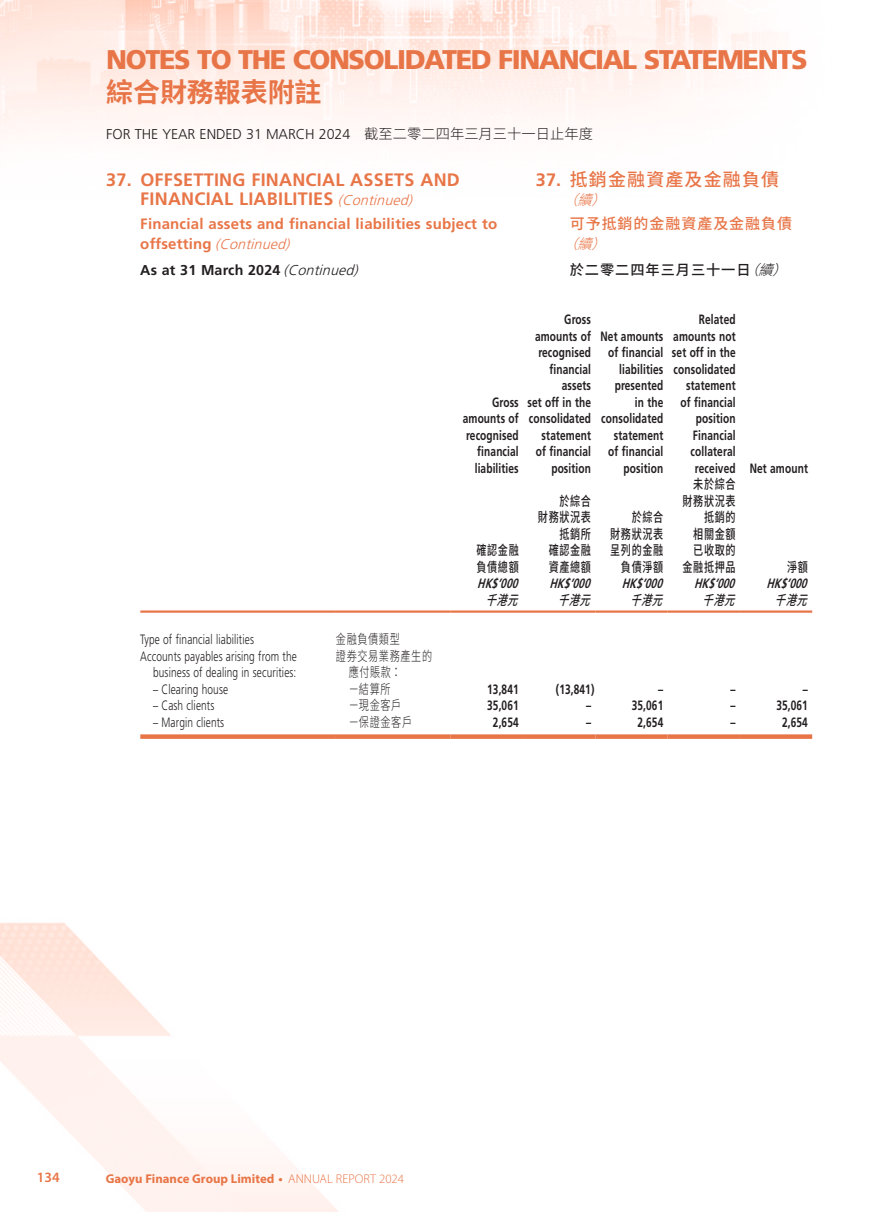
<style>
.page{position:relative;width:893px;height:1212px;background:#fff}
.page>*{position:absolute;margin:0;border:0;box-sizing:border-box;transform-origin:0 0}
.t1{font:900 27px "Frutiger LT Std";letter-spacing:-.05em;color:#e87547}
.t2{font:700 27px "Source Han Sans TC";letter-spacing:-.005em;color:#e87547}
.Heading_1{font:700 18px/19.5px "Frutiger LT Std";letter-spacing:.015em;color:#e87547;text-align:center}
.C_Heading_1{font:500 18px "Source Han Sans TC";letter-spacing:.065em;color:#e87547}
.Heading_2{font:700 15px "Frutiger LT Std";letter-spacing:.015em;color:#e87547}
.C_Heading_2{font:500 15px "Source Han Sans TC";letter-spacing:.065em;color:#e87547}
.t3{font:300 14.25px "Frutiger LT Std";letter-spacing:-.005em;color:#231f20}
.Body_Text{font:700 14.25px "Frutiger LT Std";color:#231f20}
.Heading_2-2{font:italic 300 14.25px "Frutiger LT Std";color:#e87547}
.C_Body_Text{font:500 14.25px "Source Han Sans TC";letter-spacing:.065em;color:#231f20}
.t4{font:600 14.25px "Myriad Pro";color:#e87547}
.C_Heading_1-2{font:italic 300 14.25px "Source Han Sans TC";color:#e87547}
.C_Heading_2-2{font:italic 300 14.25px "Source Han Sans TC";color:#e87547}
.Body_Text-2{font:700 13.5px "Frutiger LT Std";letter-spacing:.015em;color:#231f20;scale:.75 1}
.Body_Text-3{font:300 13.5px/16.5px "Frutiger LT Std";letter-spacing:.015em;color:#231f20;text-align:right;scale:.75 1}
.Body_Text-4{font:500 13.5px "Source Han Sans TC";letter-spacing:.065em;color:#231f20;scale:.75 1}
.Body_Text-5{font:italic 700 13.5px "Frutiger LT Std";color:#231f20;scale:.75 1}
.Body_Text-6{font:300 13.5px/16.5px "Source Han Sans TC";letter-spacing:.065em;color:#231f20;scale:.75 1}
.Body_Text-7{font:italic 500 13.5px "Source Han Sans TC";color:#231f20;scale:.75 1}
.t5{font:700 12.75px "Myriad Pro";color:#e87547}
.s1{font-family:"Source Han Sans TC"}
.s2{font-weight:300;font-style:italic;font-size:14.25px}
.s3{font-weight:700;font-style:normal;font-size:15px}
.s4{font-weight:300;font-style:italic}
.s5{font-family:"Frutiger LT Std";font-weight:700}
.s6{font-weight:300}
</style>
<div class="page">
<img style="left:0;top:922px;width:339px;height:290px">
<img style="left:0;top:0;width:774px;height:133px">
<hr style="left:140px;top:610px;width:196px;height:3px;background:#e87547">
<hr style="left:336px;top:610px;width:115px;height:3px;background:#e87547">
<hr style="left:451px;top:610px;width:72px;height:3px;background:#e87547">
<hr style="left:523px;top:610px;width:72px;height:3px;background:#e87547">
<hr style="left:595px;top:610px;width:73px;height:3px;background:#e87547">
<hr style="left:668px;top:610px;width:72px;height:3px;background:#e87547">
<hr style="left:740px;top:610px;width:72px;height:3px;background:#e87547">
<div style="left:140px;top:734px;width:196px;height:5px;background:#e87547"></div>
<div style="left:336px;top:734px;width:115px;height:5px;background:#e87547"></div>
<div style="left:451px;top:734px;width:72px;height:5px;background:#e87547"></div>
<div style="left:523px;top:734px;width:72px;height:5px;background:#e87547"></div>
<div style="left:595px;top:734px;width:73px;height:5px;background:#e87547"></div>
<div style="left:668px;top:734px;width:72px;height:5px;background:#e87547"></div>
<div style="left:740px;top:734px;width:72px;height:5px;background:#e87547"></div>
<h1 class="t1" style="left:106px;top:43px;width:703px">NOTES TO THE CONSOLIDATED FINANCIAL STATEMENTS</h1>
<h1 class="t2" style="left:106px;top:77px;width:217px">綜合財務報表附註</h1>
<p class="t3" style="left:106px;top:126px;width:488px">FOR THE YEAR ENDED 31 MARCH 2024 <span class="s1">截至二零二四年三月三十一日止年度</span></p>
<p class="Heading_1" style="left:106px;top:170px;width:355px">37. OFFSETTING FINANCIAL ASSETS AND<br>FINANCIAL LIABILITIES <span class="s2">(Continued)</span></p>
<p class="Heading_2" style="left:140px;top:215px;width:358px">Financial assets and financial liabilities subject to</p>
<p class="Heading_2-2" style="left:140px;top:236px;width:155px"><span class="s3">o ff s e tt i n g</span> (Continued)</p>
<p class="Body_Text" style="left:140px;top:261px;width:223px">As a t 3 1 M a rc h 2 0 2 4 <span class="s4">(Continued)</span></p>
<p class="C_Heading_1" style="left:536px;top:169px;width:245px"><span class="s5">37.</span> 抵銷金融資產及金融負債</p>
<p class="C_Heading_1-2" style="left:563px;top:192px;width:55px">（續）</p>
<p class="C_Heading_2" style="left:570px;top:215px;width:224px">可予抵銷的金融資產及金融負債</p>
<p class="C_Heading_2-2" style="left:563px;top:235px;width:55px">（續）</p>
<p class="C_Body_Text" style="left:570px;top:261px;width:229px">於二零二四年三月三十一日<span class="s4">（續）</span></p>
<p class="Body_Text-2" style="left:492px;top:394px;width:37px">Gross</p>
<p class="Body_Text-2" style="left:463px;top:411px;width:76px">amounts of</p>
<p class="Body_Text-2" style="left:466px;top:427px;width:72px">recognised</p>
<p class="Body_Text-2" style="left:477px;top:444px;width:57px">financial</p>
<p class="Body_Text-2" style="left:475px;top:460px;width:60px">liabilities</p>
<p class="Body_Text-4" style="left:476px;top:543px;width:58px">確認金融</p>
<p class="Body_Text-4" style="left:476px;top:559px;width:58px">負債總額</p>
<p class="Body_Text-2" style="left:564px;top:312px;width:37px">Gross</p>
<p class="Body_Text-2" style="left:535px;top:328px;width:76px">amounts of</p>
<p class="Body_Text-2" style="left:538px;top:345px;width:72px">recognised</p>
<p class="Body_Text-2" style="left:549px;top:361px;width:57px">financial</p>
<p class="Body_Text-2" style="left:562px;top:378px;width:41px">assets</p>
<p class="Body_Text-2" style="left:527px;top:394px;width:86px">set off in the</p>
<p class="Body_Text-2" style="left:529px;top:411px;width:84px">consolidated</p>
<p class="Body_Text-2" style="left:542px;top:427px;width:67px">statement</p>
<p class="Body_Text-2" style="left:536px;top:444px;width:75px">of financial</p>
<p class="Body_Text-2" style="left:551px;top:460px;width:54px">position</p>
<p class="Body_Text-4" style="left:559px;top:493px;width:44px">於綜合</p>
<p class="Body_Text-4" style="left:538px;top:510px;width:72px">財務狀況表</p>
<p class="Body_Text-4" style="left:559px;top:526px;width:44px">抵銷所</p>
<p class="Body_Text-4" style="left:549px;top:543px;width:58px">確認金融</p>
<p class="Body_Text-4" style="left:549px;top:559px;width:58px">資產總額</p>
<p class="Body_Text-2" style="left:600px;top:328px;width:85px">Net amounts</p>
<p class="Body_Text-2" style="left:608px;top:345px;width:75px">of financial</p>
<p class="Body_Text-2" style="left:619px;top:361px;width:60px">liabilities</p>
<p class="Body_Text-2" style="left:615px;top:378px;width:66px">presented</p>
<p class="Body_Text-2" style="left:635px;top:394px;width:40px">in the</p>
<p class="Body_Text-2" style="left:601px;top:411px;width:84px">consolidated</p>
<p class="Body_Text-2" style="left:614px;top:427px;width:67px">statement</p>
<p class="Body_Text-2" style="left:608px;top:444px;width:75px">of financial</p>
<p class="Body_Text-2" style="left:624px;top:460px;width:54px">position</p>
<p class="Body_Text-4" style="left:632px;top:510px;width:44px">於綜合</p>
<p class="Body_Text-4" style="left:610px;top:526px;width:72px">財務狀況表</p>
<p class="Body_Text-4" style="left:610px;top:543px;width:72px">呈列的金融</p>
<p class="Body_Text-4" style="left:621px;top:559px;width:58px">負債淨額</p>
<p class="Body_Text-2" style="left:699px;top:312px;width:51px">Related</p>
<p class="Body_Text-2" style="left:673px;top:328px;width:85px">amounts not</p>
<p class="Body_Text-2" style="left:672px;top:345px;width:86px">set off in the</p>
<p class="Body_Text-2" style="left:673px;top:361px;width:84px">consolidated</p>
<p class="Body_Text-2" style="left:686px;top:378px;width:67px">statement</p>
<p class="Body_Text-2" style="left:680px;top:394px;width:75px">of financial</p>
<p class="Body_Text-2" style="left:696px;top:411px;width:54px">position</p>
<p class="Body_Text-2" style="left:693px;top:427px;width:58px">Financial</p>
<p class="Body_Text-2" style="left:691px;top:444px;width:62px">collateral</p>
<p class="Body_Text-2" style="left:695px;top:460px;width:56px">received</p>
<p class="Body_Text-2" style="left:750px;top:460px;width:79px">Net amount</p>
<p class="Body_Text-4" style="left:693px;top:477px;width:58px">未於綜合</p>
<p class="Body_Text-4" style="left:682px;top:493px;width:72px">財務狀況表</p>
<p class="Body_Text-4" style="left:704px;top:510px;width:44px">抵銷的</p>
<p class="Body_Text-4" style="left:693px;top:526px;width:58px">相關金額</p>
<p class="Body_Text-4" style="left:693px;top:543px;width:58px">已收取的</p>
<p class="Body_Text-4" style="left:682px;top:559px;width:72px">金融抵押品</p>
<p class="Body_Text-4" style="left:787px;top:559px;width:29px">淨額</p>
<p class="Body_Text-5" style="left:477px;top:576px;width:61px">HK$’000</p>
<p class="Body_Text-5" style="left:549px;top:576px;width:61px">HK$’000</p>
<p class="Body_Text-5" style="left:622px;top:576px;width:61px">HK$’000</p>
<p class="Body_Text-5" style="left:694px;top:576px;width:61px">HK$’000</p>
<p class="Body_Text-5" style="left:766px;top:576px;width:61px">HK$’000</p>
<p class="Body_Text-7" style="left:486px;top:592px;width:57px">千港元</p>
<p class="Body_Text-7" style="left:558px;top:592px;width:57px">千港元</p>
<p class="Body_Text-7" style="left:630px;top:592px;width:57px">千港元</p>
<p class="Body_Text-7" style="left:703px;top:592px;width:57px">千港元</p>
<p class="Body_Text-7" style="left:775px;top:592px;width:57px">千港元</p>
<p class="Body_Text-3" style="left:140px;top:631px;width:153px">Type of financial liabilities</p>
<p class="Body_Text-6" style="left:336px;top:631px;width:87px">金融負債類型</p>
<p class="Body_Text-3" style="left:140px;top:648px;width:210px">Accounts payables arising from the business of dealing in securities:</p>
<p class="Body_Text-6" style="left:349px;top:648px;width:113px;text-indent:-13px">證券交易業務產生的應付賬款：</p>
<p class="Body_Text-3" style="left:153px;top:681px;width:102px">– Clearing house</p>
<p class="Body_Text-6" style="left:349px;top:681px;width:57px">－結算所</p>
<p class="Body_Text-2" style="left:487px;top:681px;width:44px">13,841</p>
<p class="Body_Text-2" style="left:556px;top:681px;width:53px">(13,841)</p>
<p class="Body_Text-2" style="left:658px;top:681px;width:8px">–</p>
<p class="Body_Text-2" style="left:731px;top:681px;width:8px">–</p>
<p class="Body_Text-2" style="left:803px;top:681px;width:8px">–</p>
<p class="Body_Text-3" style="left:153px;top:697px;width:83px">– Cash clients</p>
<p class="Body_Text-6" style="left:349px;top:697px;width:72px">－現金客戶</p>
<p class="Body_Text-2" style="left:487px;top:697px;width:44px">35,061</p>
<p class="Body_Text-2" style="left:586px;top:697px;width:8px">–</p>
<p class="Body_Text-2" style="left:632px;top:697px;width:44px">35,061</p>
<p class="Body_Text-2" style="left:731px;top:697px;width:8px">–</p>
<p class="Body_Text-2" style="left:776px;top:697px;width:44px">35,061</p>
<p class="Body_Text-3" style="left:153px;top:714px;width:96px">– Margin clients</p>
<p class="Body_Text-6" style="left:349px;top:714px;width:86px">－保證金客戶</p>
<p class="Body_Text-2" style="left:493px;top:714px;width:36px">2,654</p>
<p class="Body_Text-2" style="left:586px;top:714px;width:8px">–</p>
<p class="Body_Text-2" style="left:637px;top:714px;width:36px">2,654</p>
<p class="Body_Text-2" style="left:731px;top:714px;width:8px">–</p>
<p class="Body_Text-2" style="left:782px;top:714px;width:36px">2,654</p>
<p class="t4" style="left:37px;top:1168px;width:24px">134</p>
<p class="t5" style="left:106px;top:1170px;width:300px">Gaoyu Finance Group Limited • <span class="s6">ANNUAL REPORT 2024</span></p>
</div>
